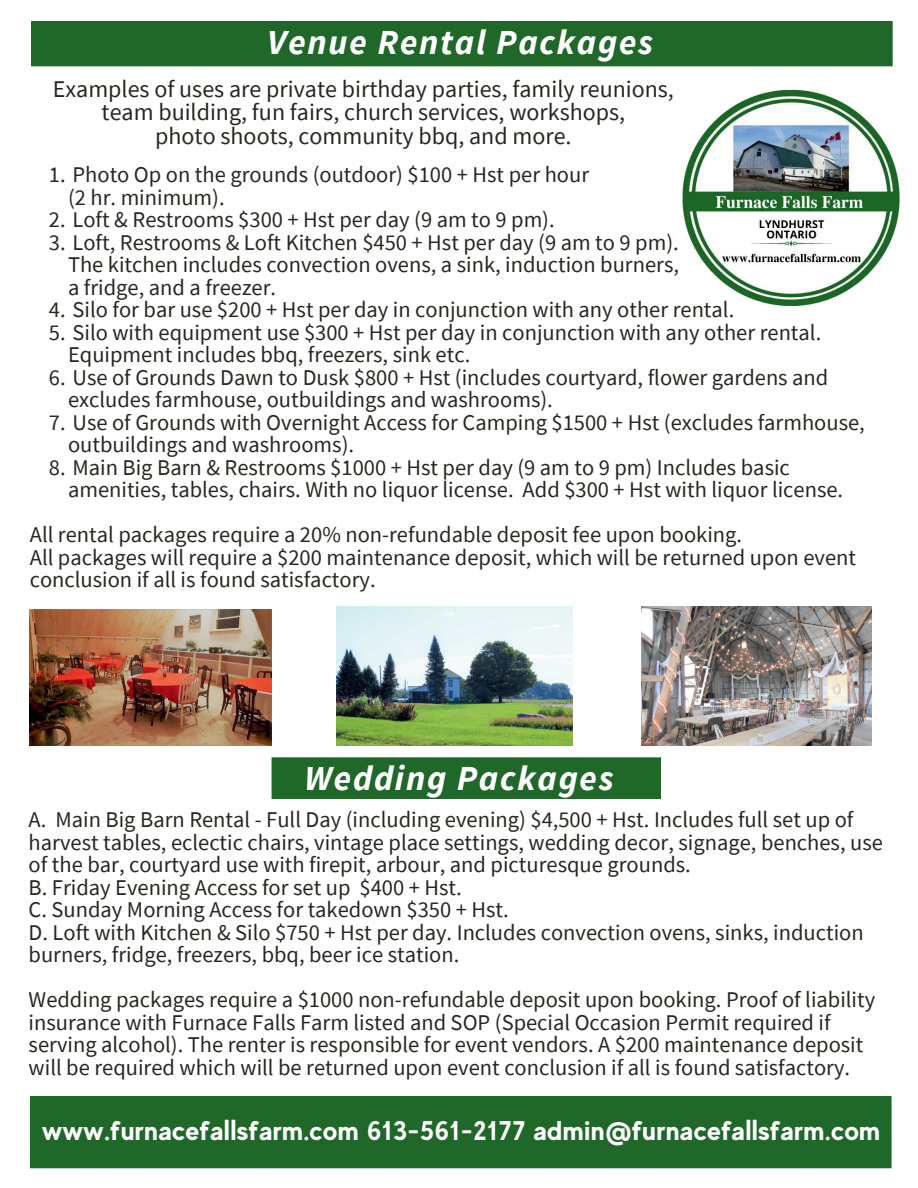
<style>
.page{position:relative;width:918px;height:1188px;background:#fff}
.page>*{position:absolute;margin:0;border:0;box-sizing:border-box;transform-origin:0 0}
.t1{font:italic 700 35.1px "Source Sans Pro";letter-spacing:.05em;color:#fff}
.t2{font:700 27px "MADE Evolve Sans";letter-spacing:.02em;color:#fff}
.t3{font:24px/23.7px "Source Sans Pro";color:#28271f;text-align:center}
.t4{font:22.5px/22.5px "Source Sans Pro";color:#28271f}
</style>
<div class="page">
<div style="left:30px;top:1096px;width:862px;height:72px;background:#1f6829"></div>
<div style="left:47px;top:1114px;width:827px;height:37px;background:#1f6829"></div>
<img style="left:682px;top:89px;width:218px;height:217px">
<img style="left:641px;top:607px;width:231px;height:138px">
<img style="left:337px;top:607px;width:236px;height:138px">
<img style="left:30px;top:609px;width:242px;height:136px">
<div style="left:31px;top:21px;width:862px;height:45px;background:#1f6829"></div>
<div style="left:48px;top:38px;width:827px;height:11px;background:#1f6829"></div>
<div style="left:272px;top:757px;width:389px;height:42px;background:#1f6829"></div>
<div style="left:289px;top:775px;width:355px;height:7px;background:#1f6829"></div>
<h1 class="t1" style="left:267px;top:18px;width:387px">Venue Rental Packages</h1>
<p class="t3" style="left:53px;top:77px;width:623px">Examples of uses are private birthday parties, family reunions, team building, fun fairs, church services, workshops,<br>photo shoots, community bbq, and more.</p>
<p class="t4" style="left:68px;top:163px;width:523px;text-indent:-19px">1. Photo Op on the grounds (outdoor) $100 + Hst per hour (2 hr. minimum).</p>
<p class="t4" style="left:49px;top:208px;width:507px">2. Loft &amp; Restrooms $300 + Hst per day (9 am to 9 pm).</p>
<p class="t4" style="left:68px;top:231px;width:613px;text-align:justify;text-indent:-19px">3. Loft, Restrooms &amp; Loft Kitchen $450 + Hst per day (9 am to 9 pm).<br>The kitchen includes convection ovens, a sink, induction burners, a fridge, and a freezer.</p>
<p class="t4" style="left:49px;top:298px;width:687px">4. Silo for bar use $200 + Hst per day in conjunction with any other rental.</p>
<p class="t4" style="left:68px;top:321px;width:755px;text-indent:-19px">5. Silo with equipment use $300 + Hst per day in conjunction with any other rental.<br>Equipment includes bbq, freezers, sink etc.</p>
<p class="t4" style="left:68px;top:366px;width:762px;text-indent:-19px">6. Use of Grounds Dawn to Dusk $800 + Hst (includes courtyard, flower gardens and excludes farmhouse, outbuildings and washrooms).</p>
<p class="t4" style="left:68px;top:411px;width:798px;text-indent:-19px">7. Use of Grounds with Overnight Access for Camping $1500 + Hst (excludes farmhouse, outbuildings and washrooms).</p>
<p class="t4" style="left:68px;top:456px;width:777px;text-indent:-19px">8. Main Big Barn &amp; Restrooms $1000 + Hst per day (9 am to 9 pm) Includes basic amenities, tables, chairs. With no liquor license. Add $300 + Hst with liquor license.</p>
<p class="t4" style="left:30px;top:523px;width:828px">All rental packages require a 20% non-refundable deposit fee upon booking.<br>All packages will require a $200 maintenance deposit, which will be returned upon event conclusion if all is found satisfactory.</p>
<h1 class="t1" style="left:304px;top:755px;width:311px">Wedding Packages</h1>
<p class="t4" style="left:29px;top:808px;width:856px">A. Main Big Barn Rental - Full Day (including evening) $4,500 + Hst. Includes full set up of harvest tables, eclectic chairs, vintage place settings, wedding decor, signage, benches, use of the bar, courtyard use with firepit, arbour, and picturesque grounds.<br>B. Friday Evening Access for set up $400 + Hst.<br>C. Sunday Morning Access for takedown $350 + Hst.<br>D. Loft with Kitchen &amp; Silo $750 + Hst per day. Includes convection ovens, sinks, induction burners, fridge, freezers, bbq, beer ice station.</p>
<p class="t4" style="left:29px;top:988px;width:848px">Wedding packages require a $1000 non-refundable deposit upon booking. Proof of liability insurance with Furnace Falls Farm listed and SOP (Special Occasion Permit required if serving alcohol). The renter is responsible for event vendors. A $200 maintenance deposit will be required which will be returned upon event conclusion if all is found satisfactory.</p>
<p class="t2" style="left:42px;top:1114px;width:840px">www.furnacefallsfarm.com 613-561-2177 admin@furnacefallsfarm.com</p>
</div>
